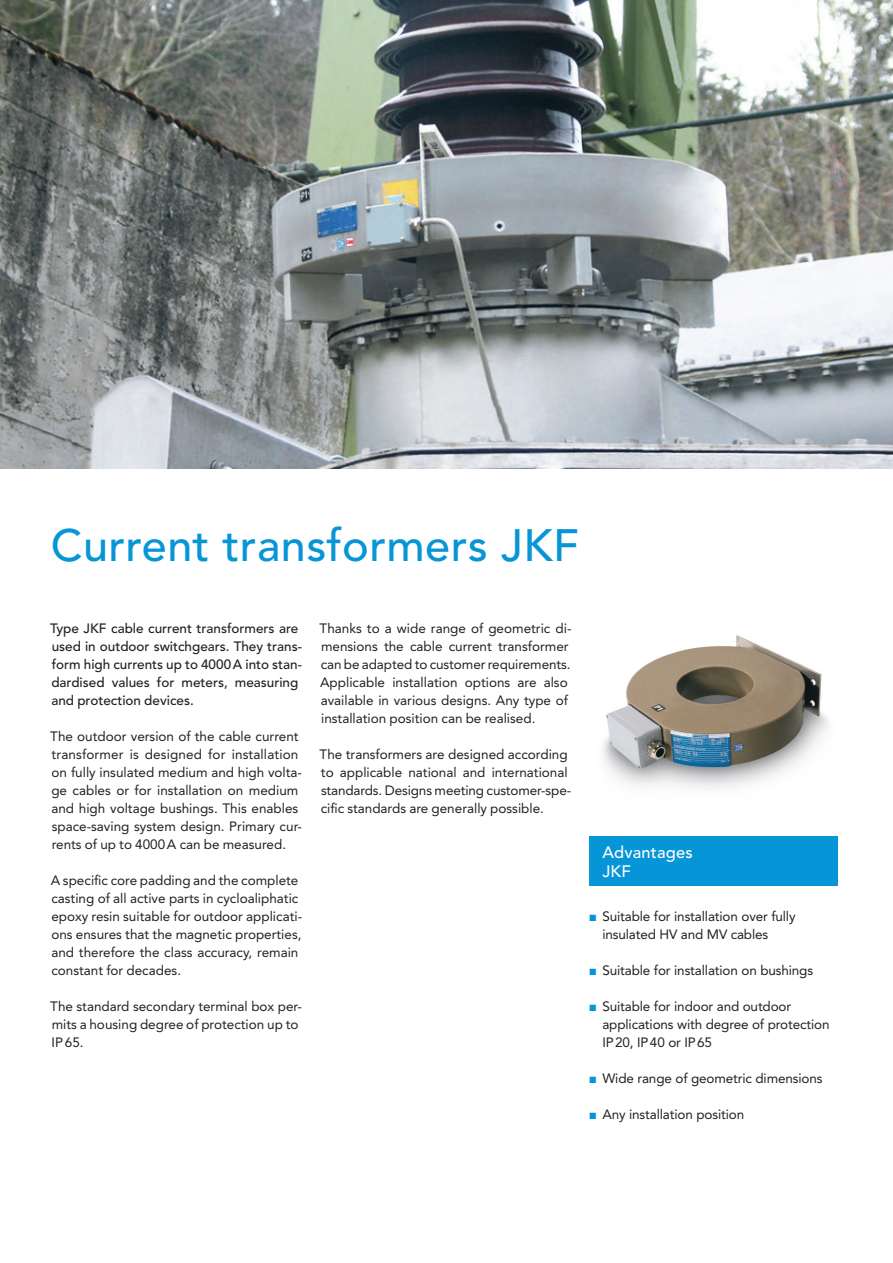
<style>
.page{position:relative;width:893px;height:1263px;background:#fff}
.page>*{position:absolute;margin:0;border:0;box-sizing:border-box;transform-origin:0 0}
.t1{font:500 45px "Avenir LT Std";letter-spacing:.01em;color:#0695d6}
.t2{font:500 16.5px/18.8px "Avenir LT Std";letter-spacing:.01em;color:#fff}
.t3{font:13.5px/18px "Avenir LT Std";color:#231f20}
.t4{font:500 13.5px/18px "Avenir LT Std";color:#231f20}
.s1{color:#0695d6}
</style>
<div class="page">
<img style="left:0;top:0;width:893px;height:469px">
<img style="left:602px;top:635px;width:227px;height:154px">
<div style="left:590px;top:836px;width:248px;height:50px;background:#0695d6"></div>
<h1 class="t1" style="left:51px;top:520px;width:529px">Current transformers JKF</h1>
<p class="t4" style="left:50px;top:620px;width:253px">Type JKF cable current transformers are used in outdoor switchgears. They trans&shy;form high currents up to 4000A into stan&shy;dardised values for meters, measuring and protection devices.</p>
<p class="t3" style="left:50px;top:728px;width:253px">The outdoor version of the cable current transformer is designed for installation on fully insulated medium and high volta&shy;ge cables or for installation on medium and high voltage bushings. This enables space-saving system design. Primary cur&shy;rents of up to 4000A can be measured.</p>
<p class="t3" style="left:51px;top:872px;width:253px">A specific core padding and the complete casting of all active parts in cycloaliphatic epoxy resin suitable for outdoor applicati&shy;ons ensures that the magnetic properties, and therefore the class accuracy, remain constant for decades.</p>
<p class="t3" style="left:50px;top:998px;width:253px">The standard secondary terminal box per&shy;mits a housing degree of protection up to<br>IP65.</p>
<p class="t3" style="left:320px;top:620px;width:253px">Thanks to a wide range of geometric di&shy;mensions the cable current transformer can be adapted to customer requirements.<br>Applicable installation options are also available in various designs. Any type of installation position can be realised.</p>
<p class="t3" style="left:320px;top:746px;width:253px">The transformers are designed according to applicable national and international standards. Designs meeting customer-spe&shy;cific standards are generally possible.</p>
<p class="t2" style="left:602px;top:843px;width:92px">Advantages<br>JKF</p>
<p class="t3" style="left:602px;top:908px;width:195px;text-indent:-13px"><span class="s1">■</span> Suitable for installation over fully insulated HV and MV cables</p>
<p class="t3" style="left:590px;top:962px;width:225px"><span class="s1">■</span> Suitable for installation on bushings</p>
<p class="t3" style="left:602px;top:998px;width:229px;text-indent:-13px"><span class="s1">■</span> Suitable for indoor and outdoor applications with degree of protection<br>IP20, IP40 or IP65</p>
<p class="t3" style="left:590px;top:1070px;width:234px"><span class="s1">■</span> Wide range of geometric dimensions</p>
<p class="t3" style="left:590px;top:1106px;width:156px"><span class="s1">■</span> Any installation position</p>
</div>
